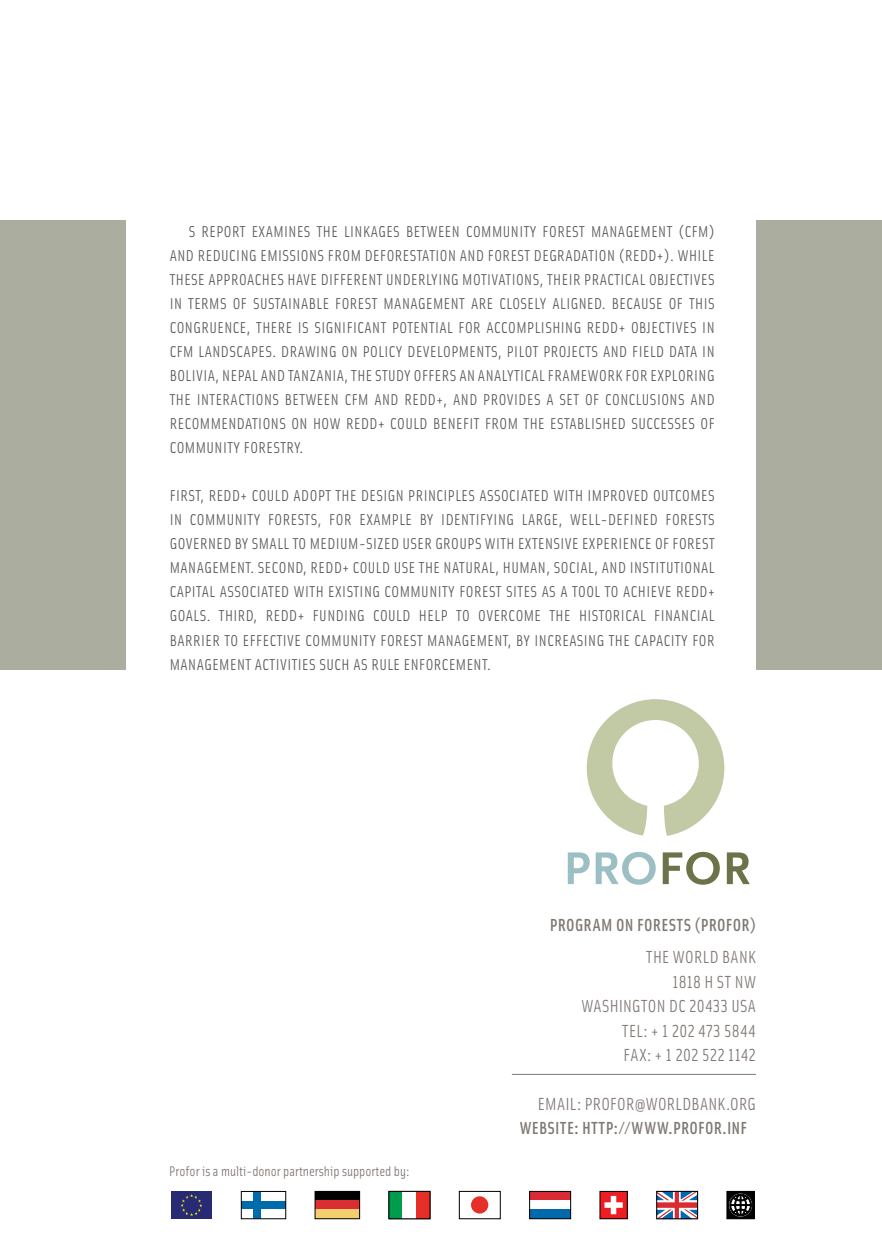
<style>
.page{position:relative;width:882px;height:1260px;background:#fff}
.page>*{position:absolute;margin:0;border:0;box-sizing:border-box;transform-origin:0 0}
.t1{font:17.5px/24.5px "Solex OT";letter-spacing:.02em;color:#807874;text-align:right}
.t2{font:500 17.5px "Solex OT";letter-spacing:.02em;color:#807874}
.t3{font:15.75px/24.2px "Solex OT";letter-spacing:.03em;color:#58595b}
.t4{font:14px "Solex OT";color:#807874}
</style>
<div class="page">
<hr style="left:512px;top:1074px;width:244px;height:1px;background:#807874">
<div style="left:254px;top:1191px;width:7px;height:28px;background:#006bac"></div>
<div style="left:241px;top:1201px;width:45px;height:8px;background:#006bac"></div>
<div style="left:241px;top:1191px;width:45px;height:28px;border:1px solid #000"></div>
<div style="left:315px;top:1191px;width:45px;height:10px;background:#000"></div>
<div style="left:315px;top:1201px;width:45px;height:9px;background:#db2e33"></div>
<div style="left:315px;top:1210px;width:45px;height:9px;background:#f4cd6f"></div>
<div style="left:315px;top:1191px;width:45px;height:28px;border:1px solid #000"></div>
<div style="left:389px;top:1191px;width:14px;height:28px;background:#009c4d"></div>
<div style="left:416px;top:1191px;width:14px;height:28px;background:#e62f28"></div>
<div style="left:389px;top:1191px;width:41px;height:28px;border:1px solid #000"></div>
<div style="left:459px;top:1191px;width:41px;height:28px;border:1px solid #000"></div>
<div style="left:471px;top:1196px;width:17px;height:18px;background:#e62f28;border-radius:50%"></div>
<div style="left:530px;top:1191px;width:41px;height:10px;background:#db2b32"></div>
<div style="left:530px;top:1210px;width:41px;height:9px;background:#006aad"></div>
<div style="left:530px;top:1191px;width:41px;height:28px;border:1px solid #000"></div>
<div style="left:600px;top:1191px;width:27px;height:28px;background:#ed1d24"></div>
<div style="left:600px;top:1191px;width:27px;height:28px;border:1px solid #000"></div>
<svg style="left:604px;top:1196px;width:19px;height:18px"></svg>
<svg style="left:659px;top:1193px;width:37px;height:24px"></svg>
<div style="left:657px;top:1191px;width:41px;height:28px;border:1px solid #000"></div>
<div style="left:171px;top:1191px;width:41px;height:28px;background:#282a74"></div>
<svg style="left:181px;top:1194px;width:21px;height:22px"></svg>
<div style="left:727px;top:1191px;width:27px;height:28px;background:#000"></div>
<div style="left:728px;top:1193px;width:25px;height:24px;border:1px solid #000;border-radius:50%"></div>
<div style="left:730px;top:1194px;width:21px;height:22px;border:1px solid #000;border-radius:50%"></div>
<svg style="left:731px;top:1195px;width:19px;height:20px"></svg>
<div style="left:756px;top:220px;width:126px;height:450px;background:#abad9f"></div>
<div style="left:0;top:220px;width:126px;height:450px;background:#abad9f"></div>
<svg style="left:568px;top:852px;width:22px;height:32px"></svg>
<svg style="left:596px;top:852px;width:60px;height:33px"></svg>
<svg style="left:663px;top:852px;width:57px;height:33px"></svg>
<svg style="left:727px;top:852px;width:23px;height:32px"></svg>
<svg style="left:587px;top:699px;width:137px;height:137px"></svg>
<p class="t3" style="left:170px;top:219px;width:546px;text-indent:19px">S REPORT EXAMINES THE LINKAGES BETWEEN COMMU NITY FOREST MANAGEMENT (CFM)<br>AND REDUCING EMISSIONS FROM DEFORESTATION AND FOREST DEGRADATION (REDD</p>
<p class="t3" style="left:170px;top:243px;width:546px;text-align:justify;text-indent:487px">+). WHILE THESE APPROACHES HAVE DIFFERENT U NDERLYING MOTIVATIONS, THEIR PRACTICAL OBJECTIVES IN TERMS OF SUST</p>
<p class="t3" style="left:170px;top:291px;width:545px;text-indent:111px">AINABLE FOREST MANAGEMENT ARE CLOSELY ALIGNED. BECAUSE OF THIS<br>CONGRUENCE, THERE IS SIGNIFICANT POTENTIAL FOR ACCOMPLISHING REDD</p>
<p class="t3" style="left:170px;top:315px;width:546px;text-align:justify;text-indent:449px">+ OBJECTIVES IN CFM LANDSCAPES. DRAWING ON POLICY DEVELOPMENTS, PILOT PROJECTS AND FIELD DATA IN BOLIVIA, N EPAL AND TANZANIA, THE STU DY OFFERS AN ANALYTICAL FRAMEWORK FOR EXPLORING THE INTERACTIONS BETWEEN CFM AND REDD</p>
<p class="t3" style="left:436px;top:387px;width:280px">+, AND PROVIDES A SET OF CONCLUSIONS AND</p>
<p class="t3" style="left:170px;top:411px;width:185px">RECOMMENDATIONS ON HOW REDD</p>
<p class="t3" style="left:378px;top:411px;width:262px">+ COU LD BENEFIT FROM THE ESTABLISHED SUCC</p>
<p class="t3" style="left:661px;top:411px;width:56px">ESSES OF</p>
<p class="t3" style="left:170px;top:435px;width:135px">COMMU NITY FORESTRY.</p>
<p class="t3" style="left:170px;top:483px;width:48px">FIRST, REDD</p>
<p class="t3" style="left:170px;top:483px;width:545px;text-indent:71px">+ COU LD ADOPT THE DESIGN PRINCIPLES ASSOCIATED WITH IMPROVED OUTCOMES IN COMMU NITY FORESTS, FOR EXAMPLE BY IDENTIFYING LARGE, WELL-DEFINED FORESTS GOVERNED BY SMALL TO MEDIU M-SIZED USER GROU PS WITH EXTENSIVE EXPERIENCE OF FOREST MANAGEMENT. SECOND, REDD</p>
<p class="t3" style="left:170px;top:555px;width:546px;text-indent:173px">+ COU LD USE THE NATU RAL, HU MAN, SOCIAL, AND INSTITUTIONAL<br>CAPITAL ASSOCIATED WITH EXISTING COMMU NITY FOREST SITES AS A TOOL TO ACHIEVE REDD</p>
<p class="t3" style="left:708px;top:579px;width:8px">+</p>
<p class="t3" style="left:170px;top:603px;width:105px">GOALS. THIRD, REDD</p>
<p class="t3" style="left:170px;top:603px;width:546px;text-align:justify;text-indent:128px">+ FUNDING COULD HELP TO OVERCOME THE HISTORICAL FINANCIAL BARRIER TO EFFECTIVE COMMU NITY FOREST MANAGEMENT, BY INCREASING THE CAPACITY FOR MANAGEMENT ACTIVITIES SUCH AS RU LE ENFORCEMENT.</p>
<p class="t4" style="left:169px;top:1162px;width:242px">PROFOR IS A MULTI-DONOR PARTNERSHIP SUPPORTED BY:</p>
<p class="t2" style="left:550px;top:914px;width:208px">PROGRAM ON FORESTS (PROFOR )</p>
<p class="t1" style="left:582px;top:944px;width:176px">THE WORLD BANK<br>1818 H ST NW<br>WASHINGTON DC 20433 USA<br>TEL: + 1 202 473 5844<br>FAX: + 1 202 522 1142</p>
<p class="t1" style="left:538px;top:1091px;width:220px">EMAIL: PROFOR@WORLDBANK.ORG</p>
<p class="t2" style="left:520px;top:1117px;width:117px">WEBSITE: HTTP://WWW</p>
<p class="t2" style="left:669px;top:1117px;width:78px">.PROFOR.INF</p>
</div>
